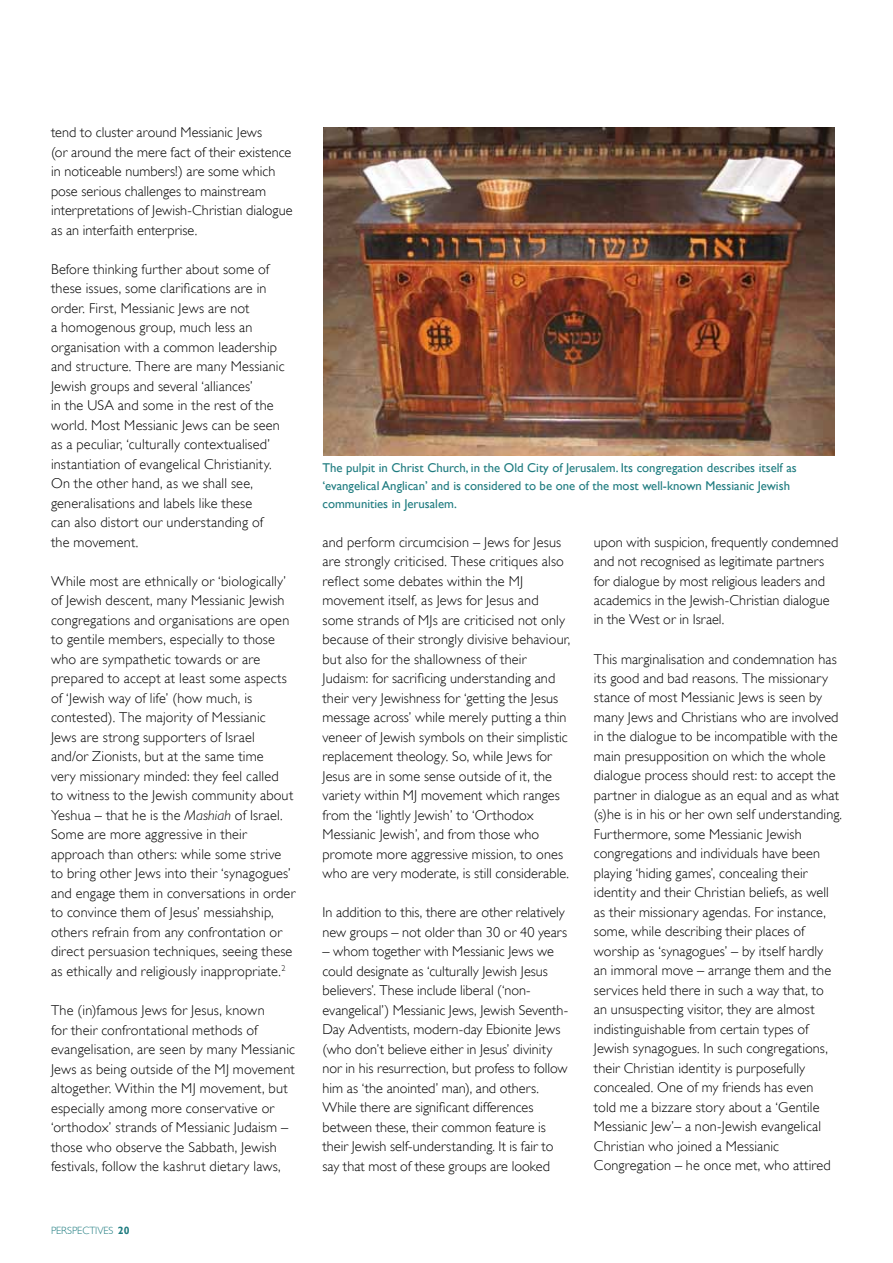
<style>
.page{position:relative;width:893px;height:1263px;background:#fff}
.page>*{position:absolute;margin:0;border:0;box-sizing:border-box;transform-origin:0 0}
.t1{font:300 14.25px/19.5px "Gill Sans";letter-spacing:.01em;color:#000}
.t2{font:12.75px/18px "Gill Sans";color:#1f7c80}
.t3{font:300 10.5px "Gill Sans";letter-spacing:-.01em;color:#1f7c80}
.s1{font-style:italic}
.s2{font-weight:700}
</style>
<div class="page">
<img style="left:323px;top:128px;width:511px;height:327px">
<p class="t1" style="left:51px;top:123px;width:243px">tend to cluster around Messianic Jews<br>(or around the mere fact of their existence in noticeable numbers!) are some which pose serious challenges to mainstream interpretations of Jewish-Christian dialogue as an interfaith enterprise.</p>
<p class="t1" style="left:51px;top:259px;width:235px">Before thinking further about some of these issues, some clarifications are in order. First, M essianic Jews are not<br>a homogenous group, much less an organisation with a common leadership and structure. There are many M essianic Jewish groups and several ‘alliances’<br>in the USA and some in the rest of the world. M ost M essianic Jews can be seen as a peculiar, ‘culturally contextualised’ instantiation of evangelical Christianity.<br>On the other hand, as we shall see, generalisations and labels like these<br>can also distort our understanding of the movement.</p>
<p class="t1" style="left:51px;top:571px;width:246px">While most are ethnically or ‘biologically’ of Jewish descent, many M essianic Jewish congregations and organisations are open to gentile members, especially to those who are sympathetic towards or are prepared to accept at least some aspects of ‘Jewish way of life’ (how much, is contested). The majority of M essianic<br>Jews are strong supporters of Israel and/or Zionists, but at the same time<br>very missionary minded: they feel called<br>to witness to the Jewish community about Yeshua – that he is the <span class="s1">Mashiah</span> of Israel.<br>Some are more aggressive in their approach than others: while some strive to bring other Jews into their ‘synagogues’ and engage them in conversations in order to convince them of Jesus’ messiahship, others refrain from any confrontation or direct persuasion techniques, seeing these as ethically and religiously inappropriate.<sup>2</sup></p>
<p class="t1" style="left:51px;top:1000px;width:246px">The (in)famous Jews for Jesus, known<br>for their confrontational methods of evangelisation, are seen by many M essianic Jews as being outside of the MJ movement altogether. Within the MJ movement, but especially among more conservative or ‘orthodox’ strands of M essianic Judaism – those who observe the Sabbath, Jewish festivals, follow the kashrut dietary laws,</p>
<p class="t3" style="left:51px;top:1225px;width:80px">PERSPECTIVES <span class="s2">20</span></p>
<p class="t2" style="left:322px;top:459px;width:476px">The pulpit in Christ Church, in the Old City of Jerusalem. Its congregation describes itself as ‘evangelical Anglican’ and is considered to be one of the most well-known Messianic Jewish communities in Jerusalem.</p>
<p class="t1" style="left:322px;top:532px;width:249px">and perform circumcision – Jews for Jesus are strongly criticised. These critiques also reflect some debates within the MJ movement itself, as Jews for Jesus and some strands of MJs are criticised not only because of their strongly divisive behaviour, but also for the shallowness of their Judaism: for sacrificing understanding and their very Jewishness for ‘getting the Jesus message across’ while merely putting a thin veneer of Jewish symbols on their simplistic replacement theology. So, while Jews for Jesus are in some sense outside of it, the variety within MJ movement which ranges from the ‘lightly Jewish’ to ‘Orthodox<br>M essianic Jewish’, and from those who promote more aggressive mission, to ones who are very moderate, is still considerable.</p>
<p class="t1" style="left:322px;top:902px;width:246px">In addition to this, there are other relatively new groups – not older than 30 or 40 years</p>
<p class="t1" style="left:322px;top:941px;width:247px">– whom together with M essianic Jews we could designate as ‘culturally Jewish Jesus believers’. These include liberal (‘non&shy;evangelical’) M essianic Jews, Jewish Seventh-Day Adventists, modern-day Ebionite Jews (who don’t believe either in Jesus’ divinity nor in his resurrection, but profess to follow him as ‘the anointed’ man), and others.<br>While there are significant differences between these, their common feature is their Jewish self-understanding. It is fair to say that most of these groups are looked</p>
<p class="t1" style="left:594px;top:532px;width:246px">upon with suspicion, frequently condemned and not recognised as legitimate partners for dialogue by most religious leaders and academics in the Jewish-Christian dialogue in the West or in Israel.</p>
<p class="t1" style="left:594px;top:649px;width:250px">This marginalisation and condemnation has its good and bad reasons. The missionary stance of most M essianic Jews is seen by many Jews and Christians who are involved in the dialogue to be incompatible with the main presupposition on which the whole dialogue process should rest: to accept the partner in dialogue as an equal and as what (s)he is in his or her own self understanding.<br>Furthermore, some Messianic Jewish congregations and individuals have been playing ‘hiding games’, concealing their identity and their Christian beliefs, as well as their missionary agendas. For instance, some, while describing their places of worship as ‘synagogues’ – by itself hardly<br>an immoral move – arrange them and the services held there in such a way that, to<br>an unsuspecting visitor, they are almost indistinguishable from certain types of Jewish synagogues. In such congregations, their Christian identity is purposefully concealed. One of my friends has even<br>told me a bizzare story about a ‘Gentile<br>M essianic Jew’– a non-Jewish evangelical Christian who joined a Messianic Congregation – he once met, who attired</p>
</div>
